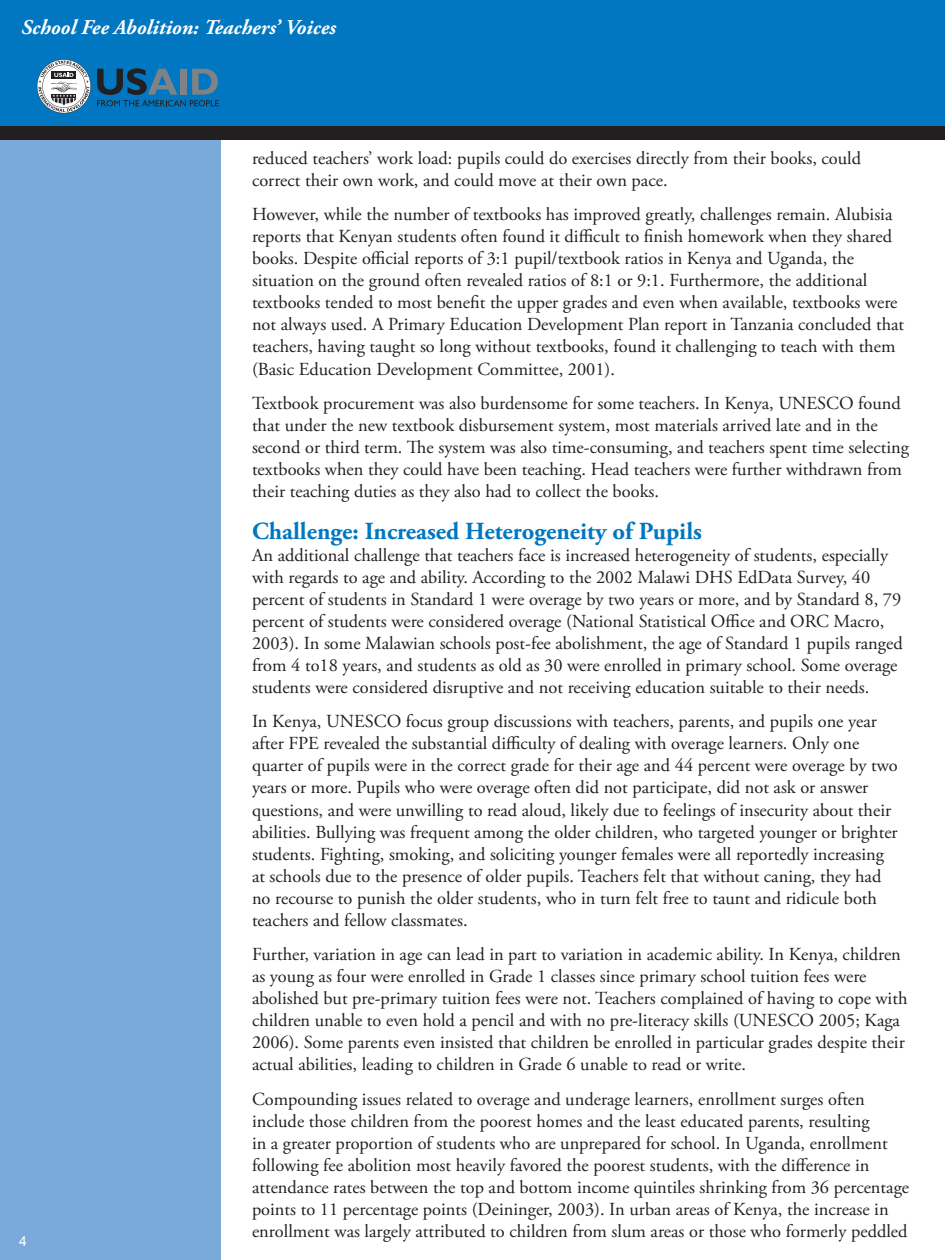
<style>
.page{position:relative;width:945px;height:1260px;background:#fff}
.page>*{position:absolute;margin:0;border:0;box-sizing:border-box;transform-origin:0 0}
.t1{font:700 24.5px "Adobe Garamond Pro";color:#0077c0}
.t2{font:italic 700 21px "Adobe Garamond Pro";color:#fff}
.School_Effectiveness{font:18.38px/22.1px "Adobe Garamond Pro";color:#231f20}
.t3{font:14px "Arial";color:#fff}
</style>
<div class="page">
<div style="left:0;top:0;width:945px;height:126px;background:#0077c0"></div>
<div style="left:0;top:129px;width:220px;height:1131px;background:#7ba9da"></div>
<div style="left:0;top:126px;width:945px;height:13px;background:#231f20"></div>
<svg style="left:97px;top:68px;width:122px;height:38px"></svg>
<svg style="left:37px;top:59px;width:54px;height:54px"></svg>
<p class="t2" style="left:21px;top:15px;width:316px">School Fee Abolition: Teachers’ Voices</p>
<p class="t3" style="left:19px;top:1232px;width:9px">4</p>
<p class="School_Effectiveness" style="left:252px;top:148px;width:611px">reduced teachers’ work load: pupils could do exercises directly from their books, could correct their own work, and could move at their own pace.</p>
<p class="School_Effectiveness" style="left:252px;top:204px;width:654px">However, while the number of textbooks has improved greatly, challenges remain. Alubisia reports that Kenyan students often found it difficult to finish homework when they shared books. Despite official reports of 3:1 pupil/textbook ratios in Kenya and Uganda, the situation on the ground often revealed ratios of 8:1 or 9:1. Furthermore, the additional textbooks tended to most benefit the upper grades and even when available, textbooks were not always used. A Primary Education Development Plan report in Tanzania concluded that teachers, having taught so long without textbooks, found it challenging to teach with them (Basic Education Development Committee, 2001).</p>
<p class="School_Effectiveness" style="left:252px;top:393px;width:659px">Textbook procurement was also burdensome for some teachers. In Kenya, UNESCO found that under the new textbook disbursement system, most materials arrived late and in the second or third term. The system was also time-consuming, and teachers spent time selecting textbooks when they could have been teaching. Head teachers were further withdrawn from their teaching duties as they also had to collect the books.</p>
<p class="t1" style="left:252px;top:517px;width:451px">Challenge: Increased Heterogeneity of Pupils</p>
<p class="School_Effectiveness" style="left:252px;top:545px;width:652px">An additional challenge that teachers face is increased heterogeneity of students, especially with regards to age and ability. According to the 2002 Malawi DHS EdData Survey, 40 percent of students in Standard 1 were overage by two years or more, and by Standard 8, 79 percent of students were considered overage (National Statistical Office and ORC Macro, 2003). In some Malawian schools post-fee abolishment, the age of Standard 1 pupils ranged from 4 to18 years, and students as old as 30 were enrolled in primary school. Some overage students were considered disruptive and not receiving education suitable to their needs.</p>
<p class="School_Effectiveness" style="left:252px;top:711px;width:647px">In Kenya, UNESCO focus group discussions with teachers, parents, and pupils one year after FPE revealed the substantial difficulty of dealing with overage learners. Only one quarter of pupils were in the correct grade for their age and 44 percent were overage by two years or more. Pupils who were overage often did not participate, did not ask or answer questions, and were unwilling to read aloud, likely due to feelings of insecurity about their abilities. Bullying was frequent among the older children, who targeted younger or brighter students. Fighting, smoking, and soliciting younger females were all reportedly increasing at schools due to the presence of older pupils. Teachers felt that without caning, they had no recourse to punish the older students, who in turn felt free to taunt and ridicule both teachers and fellow classmates.</p>
<p class="School_Effectiveness" style="left:252px;top:944px;width:657px">Further, variation in age can lead in part to variation in academic ability. In Kenya, children as young as four were enrolled in Grade 1 classes since primary school tuition fees were abolished but pre-primary tuition fees were not. Teachers complained of having to cope with children unable to even hold a pencil and with no pre-literacy skills (UNESCO 2005; Kaga 2006). Some parents even insisted that children be enrolled in particular grades despite their actual abilities, leading to children in Grade 6 unable to read or write.</p>
<p class="School_Effectiveness" style="left:252px;top:1088px;width:659px">Compounding issues related to overage and underage learners, enrollment surges often include those children from the poorest homes and the least educated parents, resulting<br>in a greater proportion of students who are unprepared for school. In Uganda, enrollment following fee abolition most heavily favored the poorest students, with the difference in attendance rates between the top and bottom income quintiles shrinking from 36 percentage points to 11 percentage points (Deininger, 2003). In urban areas of Kenya, the increase in enrollment was largely attributed to children from slum areas or those who formerly peddled</p>
</div>
